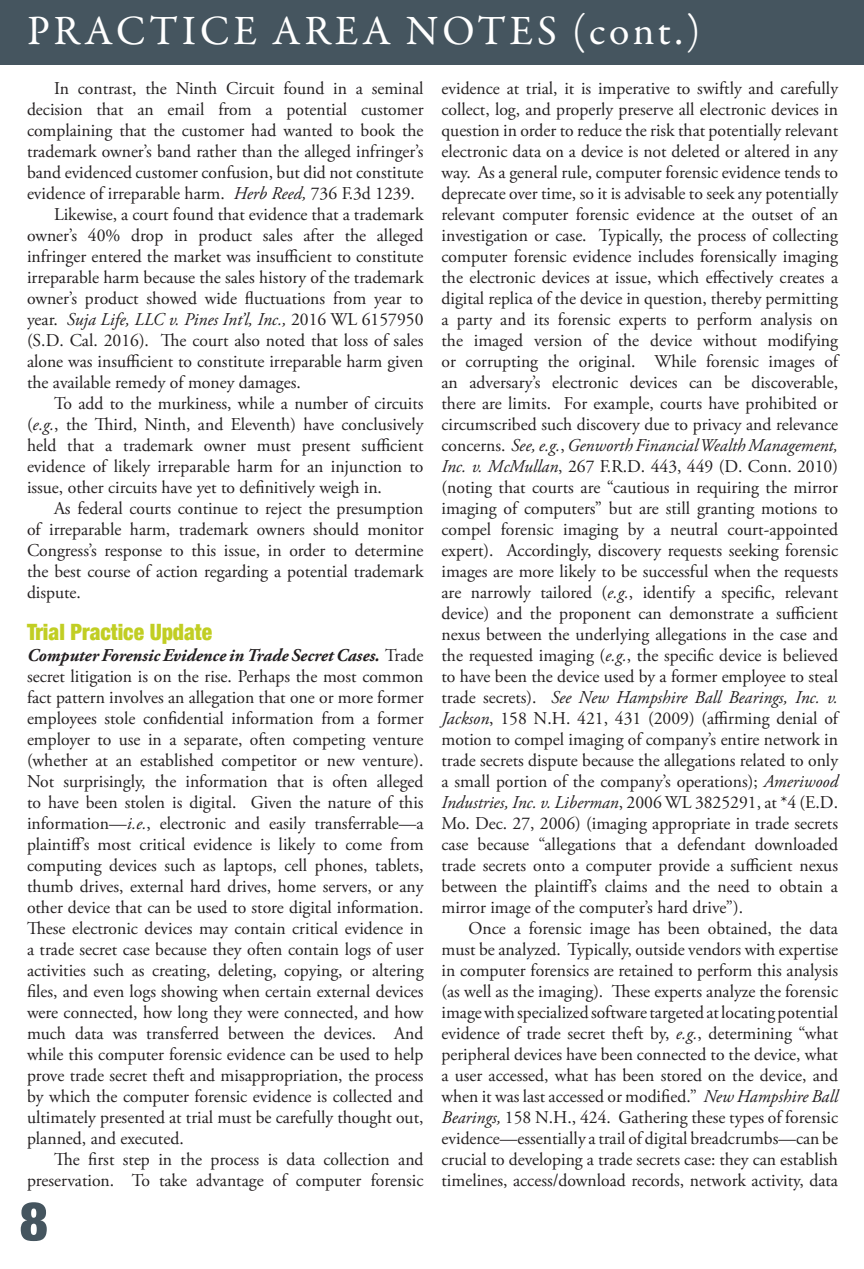
<style>
.page{position:relative;width:864px;height:1269px;background:#fff}
.page>*{position:absolute;margin:0;border:0;box-sizing:border-box;transform-origin:0 0}
.t1{font:900 condensed 54px "Helvetica Neue";color:#45555f}
.t2{font:42px "Garamond Premr Pro";letter-spacing:.09em;color:#fff}
.QE_-_Main_Article_St{font:900 condensed 22.5px "Helvetica Neue";color:#c1ce23;scale:.96 1}
.QE_-_Main_Article_St-2{font:18px/21px "Adobe Garamond Pro";color:#231f20;text-align:justify}
.s1{font-style:italic}
.s2{font-weight:700;font-style:italic}
</style>
<div class="page">
<div style="left:0;top:0;width:864px;height:64px;background:#45555f"></div>
<p class="t2" style="left:27px;top:5px;width:675px">PRACTICE AREA NOTES (cont.)</p>
<p class="QE_-_Main_Article_St-2" style="left:27px;top:78px;width:398px;text-indent:27px">In contrast, the Ninth Circuit found in a seminal decision that an email from a potential customer complaining that the customer had wanted to book the trademark owner’s band rather than the alleged infringer’s band evidenced customer confusion, but did not constitute evidence of irreparable harm. <span class="s1">Herb Reed,</span> 736 F.3d 1239.</p>
<p class="QE_-_Main_Article_St-2" style="left:27px;top:204px;width:398px;text-indent:27px">Likewise, a court found that evidence that a trademark owner’s 40% drop in product sales after the alleged infringer entered the market was insufficient to constitute irreparable harm because the sales history of the trademark owner’s product showed wide fluctuations from year to year. <span class="s1">Suja Life, LLC v. Pines Int’l, Inc.,</span> 2016 WL 6157950 (S.D. Cal. 2016). The court also noted that loss of sales alone was insufficient to constitute irreparable harm given the available remedy of money damages.</p>
<p class="QE_-_Main_Article_St-2" style="left:27px;top:393px;width:398px;text-indent:27px">To add to the murkiness, while a number of circuits (<span class="s1">e.g.</span>, the Third, Ninth, and Eleventh) have conclusively held that a trademark owner must present sufficient evidence of likely irreparable harm for an injunction to issue, other circuits have yet to definitively weigh in.</p>
<p class="QE_-_Main_Article_St-2" style="left:27px;top:498px;width:398px;text-indent:27px">As federal courts continue to reject the presumption of irreparable harm, trademark owners should monitor Congress’s response to this issue, in order to determine the best course of action regarding a potential trademark dispute.</p>
<p class="QE_-_Main_Article_St" style="left:27px;top:618px;width:194px">Trial Practice Update</p>
<p class="QE_-_Main_Article_St-2" style="left:27px;top:645px;width:398px"><span class="s2">Computer Forensic Evidence in Trade Secret Cases.</span> Trade secret litigation is on the rise. Perhaps the most common fact pattern involves an allegation that one or more former employees stole confidential information from a former employer to use in a separate, often competing venture (whether at an established competitor or new venture).<br>Not surprisingly, the information that is often alleged to have been stolen is digital. Given the nature of this information—<span class="s1">i.e.</span>, electronic and easily transferrable—a plaintiff’s most critical evidence is likely to come from computing devices such as laptops, cell phones, tablets, thumb drives, external hard drives, home servers, or any other device that can be used to store digital information.<br>These electronic devices may contain critical evidence in a trade secret case because they often contain logs of user activities such as creating, deleting, copying, or altering files, and even logs showing when certain external devices were connected, how long they were connected, and how much data was transferred between the devices. And while this computer forensic evidence can be used to help prove trade secret theft and misappropriation, the process by which the computer forensic evidence is collected and ultimately presented at trial must be carefully thought out, planned, and executed.</p>
<p class="QE_-_Main_Article_St-2" style="left:27px;top:1149px;width:398px;text-align:right">The first step in the process is data collection and preservation. To take advantage of computer forensic</p>
<p class="QE_-_Main_Article_St-2" style="left:442px;top:78px;width:398px">evidence at trial, it is imperative to swiftly and carefully collect, log, and properly preserve all electronic devices in question in order to reduce the risk that potentially relevant electronic data on a device is not deleted or altered in any way. As a general rule, computer forensic evidence tends to deprecate over time, so it is advisable to seek any potentially relevant computer forensic evidence at the outset of an investigation or case. Typically, the process of collecting computer forensic evidence includes forensically imaging the electronic devices at issue, which effectively creates a digital replica of the device in question, thereby permitting a party and its forensic experts to perform analysis on the imaged version of the device without modifying or corrupting the original. While forensic images of an adversary’s electronic devices can be discoverable, there are limits. For example, courts have prohibited or circumscribed such discovery due to privacy and relevance concerns. <span class="s1">See, e.g.</span>, <span class="s1">Genworth Financial Wealth Management, Inc. v. McMullan</span>, 267 F.R.D. 443, 449 (D. Conn. 2010) (noting that courts are “cautious in requiring the mirror imaging of computers” but are still granting motions to compel forensic imaging by a neutral court-appointed expert). Accordingly, discovery requests seeking forensic images are more likely to be successful when the requests are narrowly tailored (<span class="s1">e.g.</span>, identify a specific, relevant device) and the proponent can demonstrate a sufficient nexus between the underlying allegations in the case and the requested imaging (<span class="s1">e.g.</span>, the specific device is believed to have been the device used by a former employee to steal trade secrets). <span class="s1">See New Hampshire Ball Bearings, Inc. v.<br>Jackson</span>, 158 N.H. 421, 431 (2009) (affirming denial of motion to compel imaging of company’s entire network in trade secrets dispute because the allegations related to only a small portion of the company’s operations); <span class="s1">Ameriwood Industries, Inc. v. Liberman</span>, 2006 WL 3825291, at *4 (E.D.<br>Mo. Dec. 27, 2006) (imaging appropriate in trade secrets case because “allegations that a defendant downloaded trade secrets onto a computer provide a sufficient nexus between the plaintiff’s claims and the need to obtain a mirror image of the computer’s hard drive”).</p>
<p class="QE_-_Main_Article_St-2" style="left:442px;top:918px;width:398px;text-indent:27px">Once a forensic image has been obtained, the data must be analyzed. Typically, outside vendors with expertise in computer forensics are retained to perform this analysis (as well as the imaging). These experts analyze the forensic image with specialized software targeted at locating potential evidence of trade secret theft by, <span class="s1">e.g.</span>, determining “what peripheral devices have been connected to the device, what a user accessed, what has been stored on the device, and when it was last accessed or modified.” <span class="s1">New Hampshire Ball Bearings,</span> 158 N.H., 424. Gathering these types of forensic evidence—essentially a trail of digital breadcrumbs—can be crucial to developing a trade secrets case: they can establish timelines, access/download records, network activity, data</p>
<p class="t1" style="left:20px;top:1188px;width:30px">8</p>
</div>
